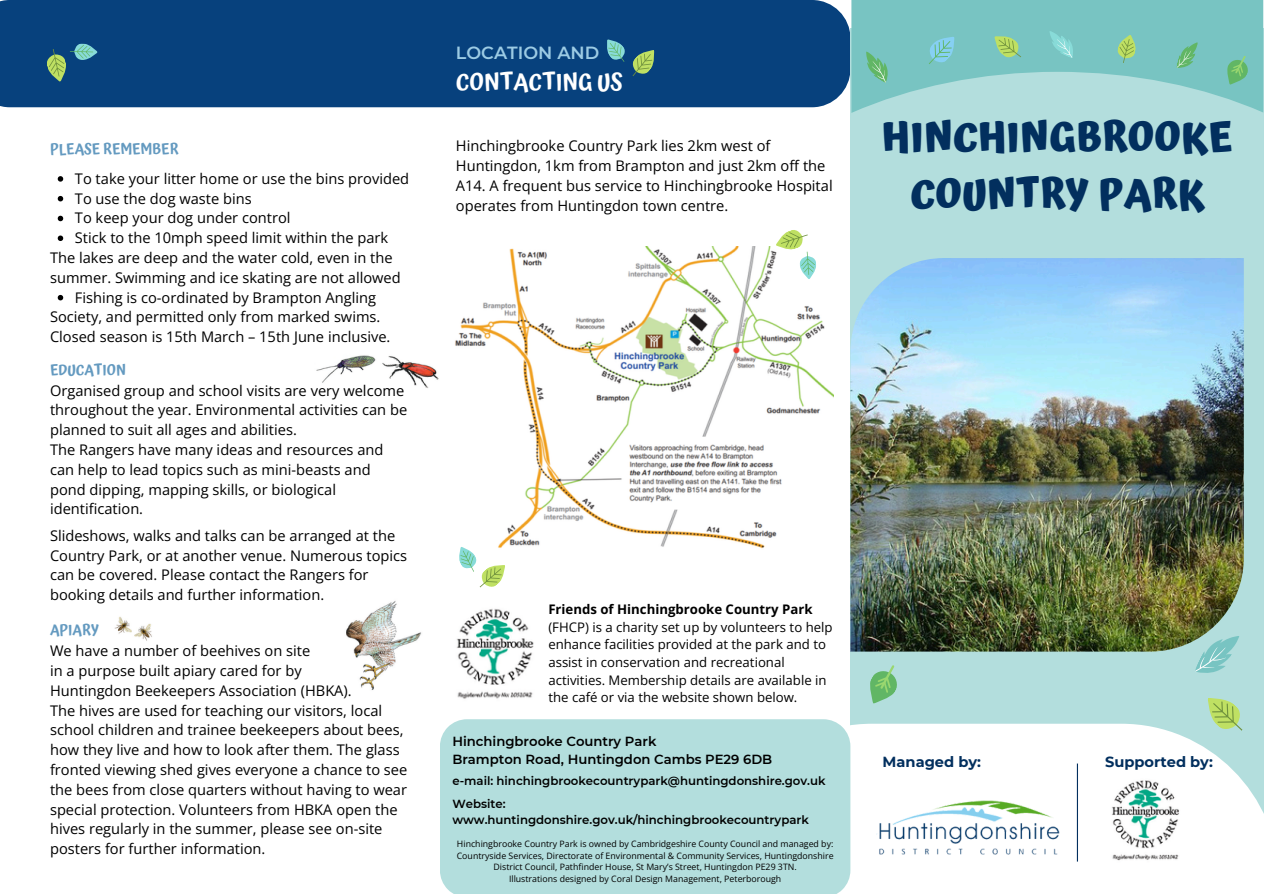
<style>
.page{position:relative;width:1264px;height:894px;background:#fff}
.page>*{position:absolute;margin:0;border:0;box-sizing:border-box;transform-origin:0 0}
.t1{font:700 40.95px/57.2px "Atma";color:#022f5e;text-align:center}
.t2{font:600 23.25px "Atma";color:#fff}
.t3{font:600 17.55px "Montserrat";color:#9ccbe4}
.t4{font:14.7px/20px "Open Sans";color:#000}
.t5{font:600 14.7px "Atma";color:#649ac0}
.t6{font:700 14.55px "Montserrat";color:#022f5e}
.t7{font:13.2px/17.5px "Open Sans";color:#000}
.t8{font:600 13.2px/17.5px "Montserrat";color:#000}
.t9{font:600 11.7px/15.6px "Montserrat";color:#000}
.t10{font:8.85px "Open Sans";color:#000}
.s1{font-family:"Atma";font-weight:600;color:#649ac0}
.s2{font-weight:700}
</style>
<div class="page">
<img style="left:346px;top:601px;width:76px;height:89px">
<img style="left:316px;top:355px;width:123px;height:33px">
<div style="left:850px;top:28px;width:413px;height:865px;background:#b3dedd"></div>
<img style="left:114px;top:617px;width:38px;height:24px">
<img style="left:850px;top:258px;width:393px;height:393px">
<div style="left:714px;top:723px;width:549px;height:170px;background:#fff"></div>
<img style="left:876px;top:800px;width:183px;height:54px">
<img style="left:1112px;top:780px;width:67px;height:81px">
<hr style="left:1076px;top:763px;width:1px;height:98px;background:#022f5e">
<svg style="left:1193px;top:624px;width:47px;height:49px"></svg>
<svg style="left:1198px;top:698px;width:51px;height:40px"></svg>
<svg style="left:851px;top:0;width:412px;height:113px;fill:#78c4c2"></svg>
<svg style="left:1115px;top:32px;width:24px;height:33px"></svg>
<svg style="left:1175px;top:38px;width:23px;height:34px"></svg>
<svg style="left:1042px;top:30px;width:37px;height:29px"></svg>
<svg style="left:988px;top:29px;width:38px;height:34px"></svg>
<svg style="left:1220px;top:54px;width:31px;height:36px"></svg>
<svg style="left:922px;top:29px;width:39px;height:41px;background:#7ac6c8"></svg>
<svg style="left:857px;top:50px;width:37px;height:33px"></svg>
<svg style="left:870px;top:665px;width:27px;height:39px"></svg>
<div style="left:0;top:0;width:850px;height:107px;background:#07417d"></div>
<svg style="left:600px;top:34px;width:61px;height:47px;background:#28617f"></svg>
<img style="left:456px;top:609px;width:78px;height:90px">
<div style="left:440px;top:719px;width:410px;height:174px;background:#b3dedd"></div>
<img style="left:455px;top:246px;width:379px;height:303px">
<svg style="left:772px;top:230px;width:45px;height:50px"></svg>
<svg style="left:455px;top:542px;width:56px;height:46px"></svg>
<svg style="left:45px;top:43px;width:53px;height:41px;background:#326b80"></svg>
<svg style="left:58px;top:176px;width:5px;height:5px"></svg>
<svg style="left:58px;top:196px;width:5px;height:5px"></svg>
<svg style="left:58px;top:216px;width:5px;height:5px"></svg>
<svg style="left:58px;top:235px;width:5px;height:6px"></svg>
<svg style="left:58px;top:295px;width:5px;height:5px"></svg>
<p class="t5" style="left:50px;top:140px;width:130px">PLEASE REMEMBER</p>
<p class="t4" style="left:75px;top:168px;width:336px">To take your litter home or use the bins provided</p>
<p class="t4" style="left:75px;top:188px;width:178px">To use the dog waste bins</p>
<h1 class="t4" style="left:75px;top:208px;width:217px">To keep your dog under control</h1>
<p class="t4" style="left:75px;top:227px;width:315px">Stick to the 10mph speed limit within the park</p>
<p class="t4" style="left:50px;top:247px;width:344px">The lakes are deep and the water cold, even in the</p>
<p class="t4" style="left:50px;top:267px;width:352px">summer. Swimming and ice skating are not allowed</p>
<p class="t4" style="left:75px;top:287px;width:303px">Fishing is co-ordinated by Brampton Angling</p>
<p class="t4" style="left:50px;top:307px;width:342px">Society, and permitted only from marked swims.<br>Closed season is 15th March – 15th June inclusive.</p>
<h6 class="t4" style="left:50px;top:359px;width:359px"><span class="s1">EDUCATION<br></span>Organised group and school visits are very welcome throughout the year. Environmental activities can be planned to suit all ages and abilities.</h6>
<h4 class="t4" style="left:50px;top:439px;width:335px">The Rangers have many ideas and resources and can help to lead topics such as mini-beasts and pond dipping, mapping skills, or biological identification.</h4>
<p class="t4" style="left:50px;top:525px;width:359px">Slideshows, walks and talks can be arranged at the Country Park, or at another venue. Numerous topics can be covered. Please contact the Rangers for booking details and further information.</p>
<p class="t4" style="left:50px;top:619px;width:359px"><span class="s1">APIARY<br></span>We have a number of beehives on site<br>in a purpose built apiary cared for by<br>Huntingdon Beekeepers Association (HBKA).<br>The hives are used for teaching our visitors, local school children and trainee beekeepers about bees, how they live and how to look after them. The glass fronted viewing shed gives everyone a chance to see the bees from close quarters without having to wear special protection. Volunteers from HBKA open the hives regularly in the summer, please see on-site</p>
<p class="t4" style="left:50px;top:838px;width:217px">posters for further information.</p>
<h6 class="t3" style="left:456px;top:42px;width:145px">LOCATION AND</h6>
<p class="t2" style="left:456px;top:68px;width:168px">CONTACTING US</p>
<h3 class="t4" style="left:456px;top:136px;width:378px">Hinchingbrooke Country Park lies 2km west of Huntingdon, 1km from Brampton and just 2km off the A14. A frequent bus service to Hinchingbrooke Hospital operates from Huntingdon town centre.</h3>
<p class="t7" style="left:548px;top:600px;width:286px"><span class="s2">Friends of Hinchingbrooke Country Park </span>(FHCP) is a charity set up by volunteers to help enhance facilities provided at the park and to assist in conservation and recreational activities. Membership details are available in the café or via the website shown below.</p>
<p class="t8" style="left:452px;top:732px;width:321px">Hinchingbrooke Country Park<br>Brampton Road, Huntingdon Cambs PE29 6DB</p>
<h2 class="t9" style="left:452px;top:773px;width:375px">e-mail: hinchingbrookecountrypark@huntingdonshire.gov.uk</h2>
<p class="t9" style="left:452px;top:795px;width:358px">Website: www.huntingdonshire.gov.uk/hinchingbrookecountrypark</p>
<p class="t10" style="left:457px;top:837px;width:378px">Hinchingbrooke Country Park is owned by Cambridgeshire County Council and managed by:</p>
<p class="t10" style="left:457px;top:848px;width:378px">Countryside Services, Directorate of Environmental &amp; Community Services, Huntingdonshire</p>
<p class="t10" style="left:493px;top:860px;width:305px">District Council, Pathfinder House, St Mary’s Street, Huntingdon PE29 3TN.</p>
<p class="t10" style="left:509px;top:872px;width:274px">Illustrations designed by Coral Design Management, Peterborough</p>
<p class="t1" style="left:882px;top:108px;width:352px">HINCHINGBROOKE<br>COUNTRY PARK</p>
<p class="t6" style="left:882px;top:753px;width:100px">Managed by:</p>
<p class="t6" style="left:1105px;top:753px;width:109px">Supported by:</p>
</div>
